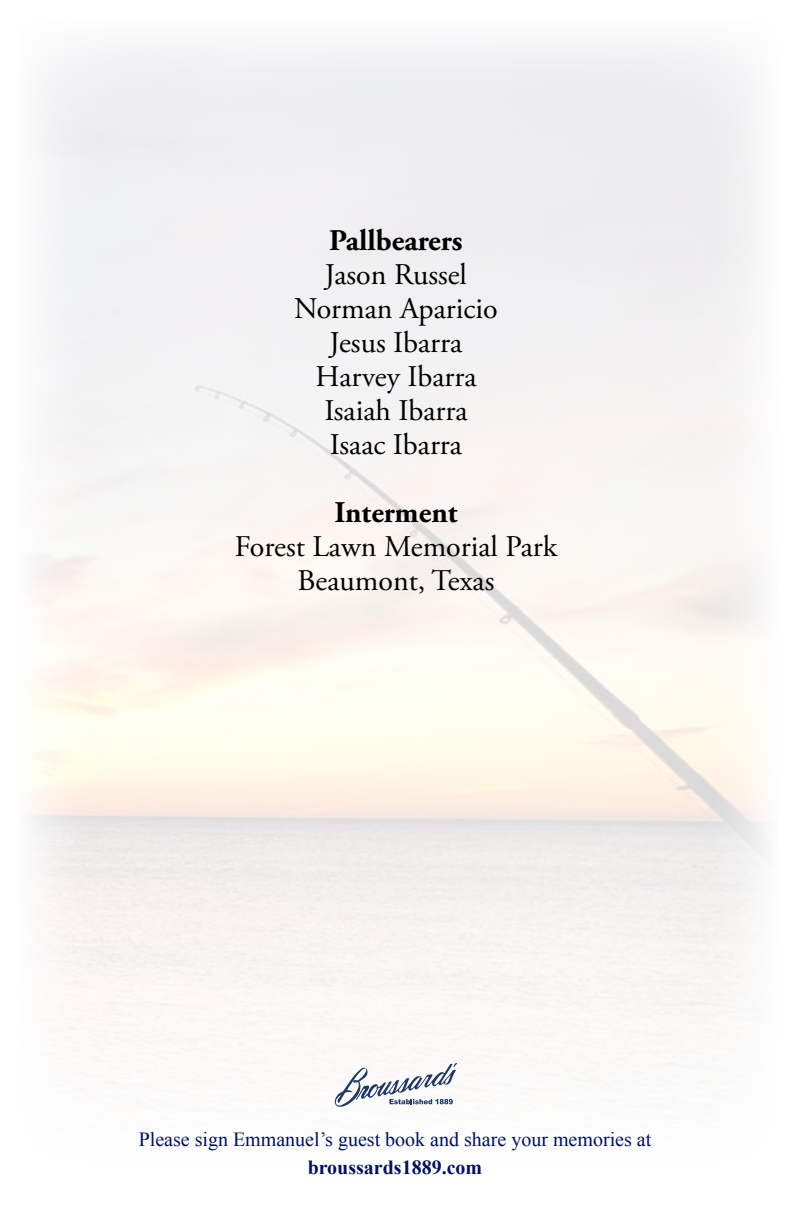
<style>
.page{position:relative;width:792px;height:1224px;background:#fff}
.page>*{position:absolute;margin:0;border:0;box-sizing:border-box;transform-origin:0 0}
.t1{font:30px/34px "Adobe Garamond Pro";color:#000;text-align:center}
.t2{font:700 30px "Adobe Garamond Pro";color:#000}
.t3{font:20px "Times New Roman";color:#00115e}
.t4{font:700 20px "Times New Roman";color:#00115e}
</style>
<div class="page">
<svg style="left:335px;top:1063px;width:122px;height:45px"></svg>
<p class="t2" style="left:329px;top:223px;width:135px">Pallbearers</p>
<p class="t1" style="left:294px;top:258px;width:205px">Jason Russel<br>Norman Aparicio<br>Jesus Ibarra<br>Harvey Ibarra<br>Isaiah Ibarra<br>Isaac Ibarra</p>
<p class="t2" style="left:334px;top:495px;width:125px">Interment</p>
<p class="t1" style="left:235px;top:530px;width:324px">Forest Lawn Memorial Park<br>Beaumont, Texas</p>
<p class="t3" style="left:139px;top:1126px;width:514px">Please sign Emmanuel’s guest book and share your memories at</p>
<p class="t4" style="left:308px;top:1153px;width:176px">broussards1889.com</p>
</div>
